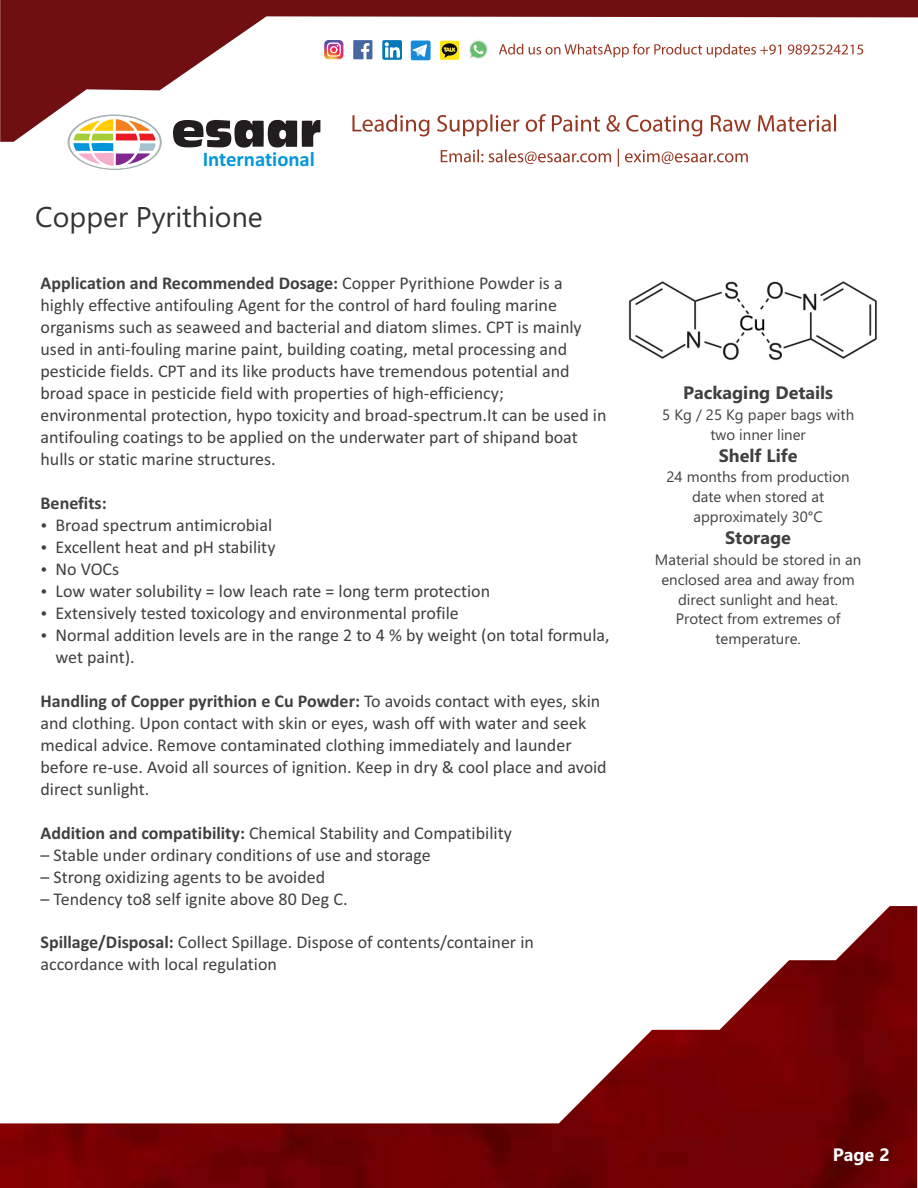
<style>
.page{position:relative;width:918px;height:1188px;background:#fff}
.page>*{position:absolute;margin:0;border:0;box-sizing:border-box;transform-origin:0 0}
.t1{font:28.5px "Ebrima";color:#333}
.t2{font:700 20.7px "Calibri";color:#0596d9}
.t3{font:18px/21.9px "Calibri";color:#404041}
.t4{font:700 18px "Ebrima";color:#404041}
.t5{font:700 18px "Calibri";color:#404041}
.t6{font:700 18px "Ebrima";color:#fefefe}
.t7{font:15px/20px "Ebrima";color:#404041;text-align:center}
.s1{font-weight:700}
</style>
<div class="page">
<svg style="left:441px;top:149px;width:307px;height:18px"></svg>
<svg style="left:0;top:0;width:918px;height:142px"></svg>
<img style="left:0;top:906px;width:917px;height:282px">
<svg style="left:173px;top:117px;width:147px;height:31px"></svg>
<svg style="left:68px;top:115px;width:94px;height:55px"></svg>
<div style="left:70px;top:116px;width:90px;height:53px;background:#fff;border:1px solid #fff;border-radius:50%"></div>
<svg style="left:73px;top:119px;width:83px;height:47px"></svg>
<svg style="left:499px;top:44px;width:364px;height:13px"></svg>
<svg style="left:353px;top:40px;width:19px;height:19px"></svg>
<svg style="left:382px;top:40px;width:20px;height:20px"></svg>
<svg style="left:469px;top:40px;width:19px;height:19px"></svg>
<svg style="left:440px;top:41px;width:19px;height:19px"></svg>
<div style="left:411px;top:41px;width:20px;height:19px;background:#168ad8;border-radius:2px"></div>
<svg style="left:412px;top:44px;width:15px;height:13px"></svg>
<svg style="left:324px;top:40px;width:19px;height:19px"></svg>
<img style="left:628px;top:281px;width:249px;height:80px">
<p class="t2" style="left:203px;top:150px;width:114px">International</p>
<h1 class="t1" style="left:35px;top:207px;width:229px">Copper Pyrithione</h1>
<p class="t3" style="left:41px;top:274px;width:567px"><span class="s1">Application and Recommended Dosage:</span> Copper Pyrithione Powder is a highly effective antifouling Agent for the control of hard fouling marine organisms such as seaweed and bacterial and diatom slimes. CPT is mainly used in anti-fouling marine paint, building coating, metal processing and pesticide fields. CPT and its like products have tremendous potential and broad space in pesticide field with properties of high-efficiency; environmental protection, hypo toxicity and broad-spectrum.It can be used in antifouling coatings to be applied on the underwater part of shipand boat hulls or static marine structures.</p>
<p class="t5" style="left:41px;top:496px;width:68px">Benefits:</p>
<p class="t3" style="left:56px;top:516px;width:556px">Broad spectrum antimicrobial<br>Excellent heat and pH stability<br>No VOCs<br>Low water solubility = low leach rate = long term protection<br>Extensively tested toxicology and environmental profile<br>Normal addition levels are in the range 2 to 4 % by weight (on total formula, wet paint).</p>
<p class="t3" style="left:41px;top:691px;width:568px"><span class="s1">Handling of Copper pyrithion e Cu Powder:</span> To avoids contact with eyes, skin and clothing. Upon contact with skin or eyes, wash off with water and seek medical advice. Remove contaminated clothing immediately and launder before re-use. Avoid all sources of ignition. Keep in dry &amp; cool place and avoid direct sunlight.</p>
<p class="t3" style="left:41px;top:823px;width:473px"><span class="s1">Addition and compatibility:</span> Chemical Stability and Compatibility</p>
<p class="t3" style="left:41px;top:845px;width:392px">– Stable under ordinary conditions of use and storage</p>
<p class="t3" style="left:41px;top:867px;width:286px">– Strong oxidizing agents to be avoided</p>
<p class="t3" style="left:41px;top:889px;width:309px">– Tendency to8 self ignite above 80 Deg C.</p>
<p class="t3" style="left:41px;top:933px;width:495px"><span class="s1">Spillage/Disposal:</span> Collect Spillage. Dispose of contents/container in accordance with local regulation</p>
<p class="t4" style="left:683px;top:386px;width:152px">Packaging Details</p>
<p class="t7" style="left:662px;top:406px;width:193px">5 Kg / 25 Kg paper bags with two inner liner</p>
<p class="t4" style="left:719px;top:448px;width:80px">Shelf Life</p>
<p class="t7" style="left:666px;top:468px;width:185px">24 months from production date when stored at approximately 30°C</p>
<p class="t4" style="left:725px;top:531px;width:67px">Storage</p>
<p class="t7" style="left:655px;top:551px;width:208px">Material should be stored in an enclosed area and away from direct sunlight and heat.<br>Protect from extremes of temperature.</p>
<p class="t6" style="left:833px;top:1148px;width:58px">Page 2</p>
</div>
